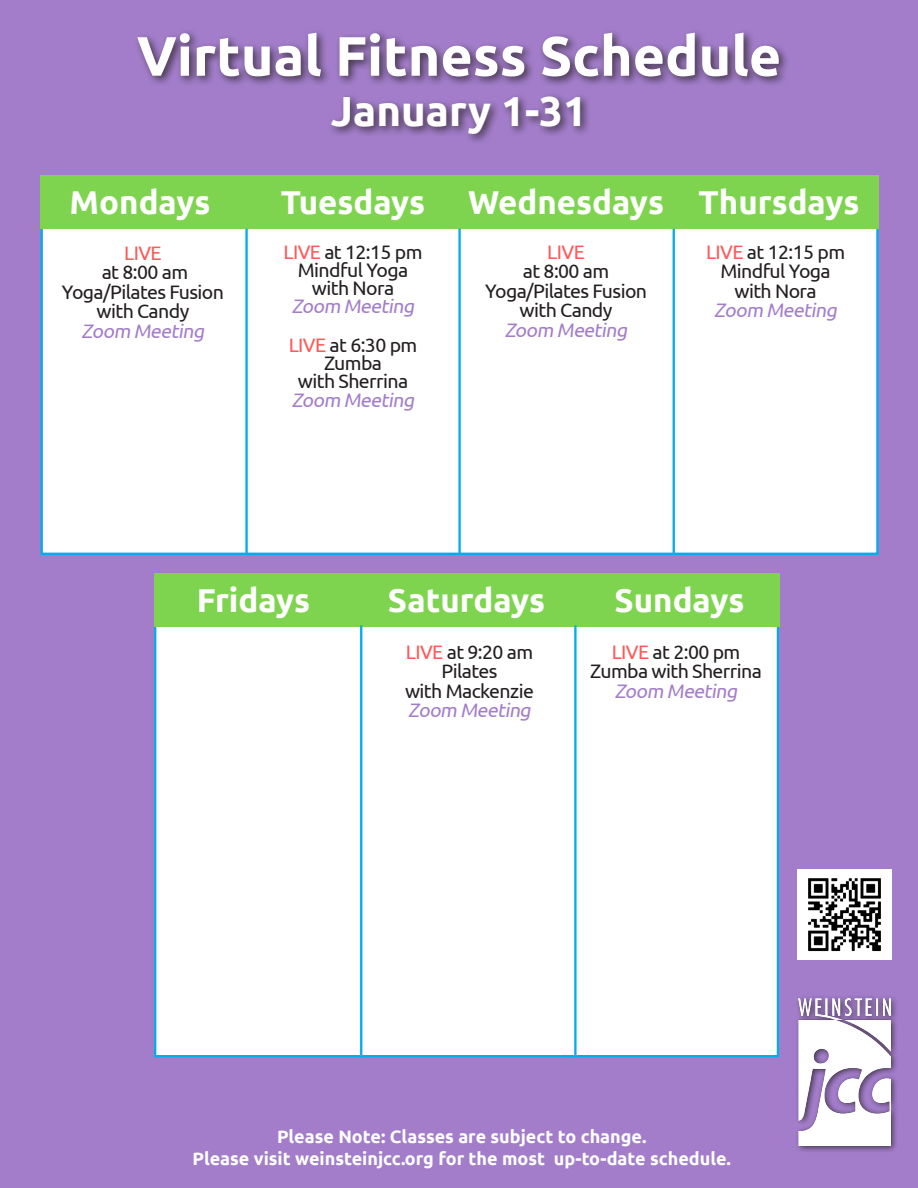
<style>
.page{position:relative;width:918px;height:1188px;background:#a37dca}
.page>*{position:absolute;margin:0;border:0;box-sizing:border-box;transform-origin:0 0}
.t1{font:700 55.5px "Ubuntu";color:#fff}
.t2{font:700 42px "Ubuntu";color:#fff}
.t3{font:700 33px "Ubuntu";color:#fff}
.t4{font:19.5px "Ubuntu";letter-spacing:-.03em;color:#231f20}
.t5{font:italic 19.5px "Ubuntu";color:#a37dca}
.t6{font:19.5px "Ubuntu";letter-spacing:-.03em;color:#ff5959}
.t7{font:700 18px "Ubuntu";color:#fff}
.s1{color:#ff5959}
</style>
<div class="page">
<div style="left:134px;top:28px;width:656px;height:117px;background:#231f20;opacity:.75"></div>
<div style="left:41px;top:218px;width:838px;height:337px;background:#fff;border:2px solid #00aeef"></div>
<div style="left:41px;top:175px;width:838px;height:54px;background:#7fd44f"></div>
<div style="left:154px;top:596px;width:625px;height:461px;background:#fff;border:2px solid #00aeef"></div>
<div style="left:154px;top:573px;width:625px;height:54px;background:#7fd44f"></div>
<hr style="left:360px;top:625px;width:2px;height:432px;background:#00aeef">
<hr style="left:574px;top:625px;width:3px;height:432px;background:#00aeef">
<hr style="left:245px;top:229px;width:3px;height:326px;background:#00aeef">
<hr style="left:458px;top:229px;width:3px;height:326px;background:#00aeef">
<hr style="left:673px;top:229px;width:2px;height:326px;background:#00aeef">
<div style="left:794px;top:994px;width:104px;height:159px;background:#231f20;opacity:.75"></div>
<img style="left:799px;top:999px;width:92px;height:147px">
<div style="left:797px;top:869px;width:95px;height:91px;background:#fff"></div>
<img style="left:808px;top:878px;width:73px;height:74px">
<p class="t1" style="left:137px;top:22px;width:646px">Virtual Fitness Schedule</p>
<p class="t2" style="left:331px;top:86px;width:258px">January 1-31</p>
<p class="t3" style="left:70px;top:183px;width:142px">Mondays</p>
<p class="t3" style="left:281px;top:183px;width:146px">Tuesdays</p>
<p class="t3" style="left:468px;top:183px;width:197px">Wednesdays</p>
<p class="t3" style="left:699px;top:183px;width:162px">Thursdays</p>
<p class="t6" style="left:124px;top:241px;width:39px">LIVE</p>
<p class="t4" style="left:102px;top:261px;width:88px">at 8:00 am</p>
<p class="t4" style="left:62px;top:280px;width:164px">Yoga/Pilates Fusion</p>
<p class="t4" style="left:97px;top:300px;width:94px">with Candy</p>
<p class="t5" style="left:82px;top:319px;width:128px">Zoom Meeting</p>
<p class="t4" style="left:284px;top:240px;width:141px"><span class="s1">LIVE</span> at 12:15 pm</p>
<p class="t4" style="left:298px;top:258px;width:112px">Mindful Yoga</p>
<p class="t4" style="left:312px;top:276px;width:84px">with Nora</p>
<p class="t5" style="left:292px;top:294px;width:128px">Zoom Meeting</p>
<p class="t4" style="left:289px;top:333px;width:130px"><span class="s1">LIVE</span> at 6:30 pm</p>
<p class="t4" style="left:324px;top:351px;width:60px">Zumba</p>
<p class="t4" style="left:298px;top:369px;width:112px">with Sherrina</p>
<p class="t5" style="left:292px;top:388px;width:128px">Zoom Meeting</p>
<p class="t4" style="left:706px;top:240px;width:141px"><span class="s1">LIVE</span> at 12:15 pm</p>
<p class="t4" style="left:720px;top:259px;width:112px">Mindful Yoga</p>
<p class="t4" style="left:734px;top:279px;width:84px">with Nora</p>
<p class="t5" style="left:714px;top:298px;width:128px">Zoom Meeting</p>
<p class="t6" style="left:547px;top:240px;width:39px">LIVE</p>
<p class="t4" style="left:523px;top:259px;width:88px">at 8:00 am</p>
<p class="t4" style="left:485px;top:279px;width:164px">Yoga/Pilates Fusion</p>
<p class="t4" style="left:520px;top:298px;width:94px">with Candy</p>
<p class="t5" style="left:505px;top:318px;width:128px">Zoom Meeting</p>
<p class="t3" style="left:197px;top:581px;width:115px">Fridays</p>
<p class="t3" style="left:388px;top:581px;width:159px">Saturdays</p>
<p class="t3" style="left:615px;top:581px;width:131px">Sundays</p>
<p class="t4" style="left:406px;top:640px;width:129px"><span class="s1">LIVE</span> at 9:20 am</p>
<p class="t4" style="left:442px;top:659px;width:58px">Pilates</p>
<p class="t4" style="left:405px;top:679px;width:130px">with Mackenzie</p>
<p class="t5" style="left:408px;top:698px;width:128px">Zoom Meeting</p>
<p class="t4" style="left:612px;top:640px;width:130px"><span class="s1">LIVE</span> at 2:00 pm</p>
<p class="t4" style="left:590px;top:659px;width:173px">Zumba with Sherrina</p>
<p class="t5" style="left:615px;top:679px;width:128px">Zoom Meeting</p>
<p class="t7" style="left:277px;top:1126px;width:371px">Please Note: Classes are subject to change.</p>
<p class="t7" style="left:192px;top:1147px;width:540px">Please visit weinsteinjcc.org for the most up-to-date schedule.</p>
</div>
